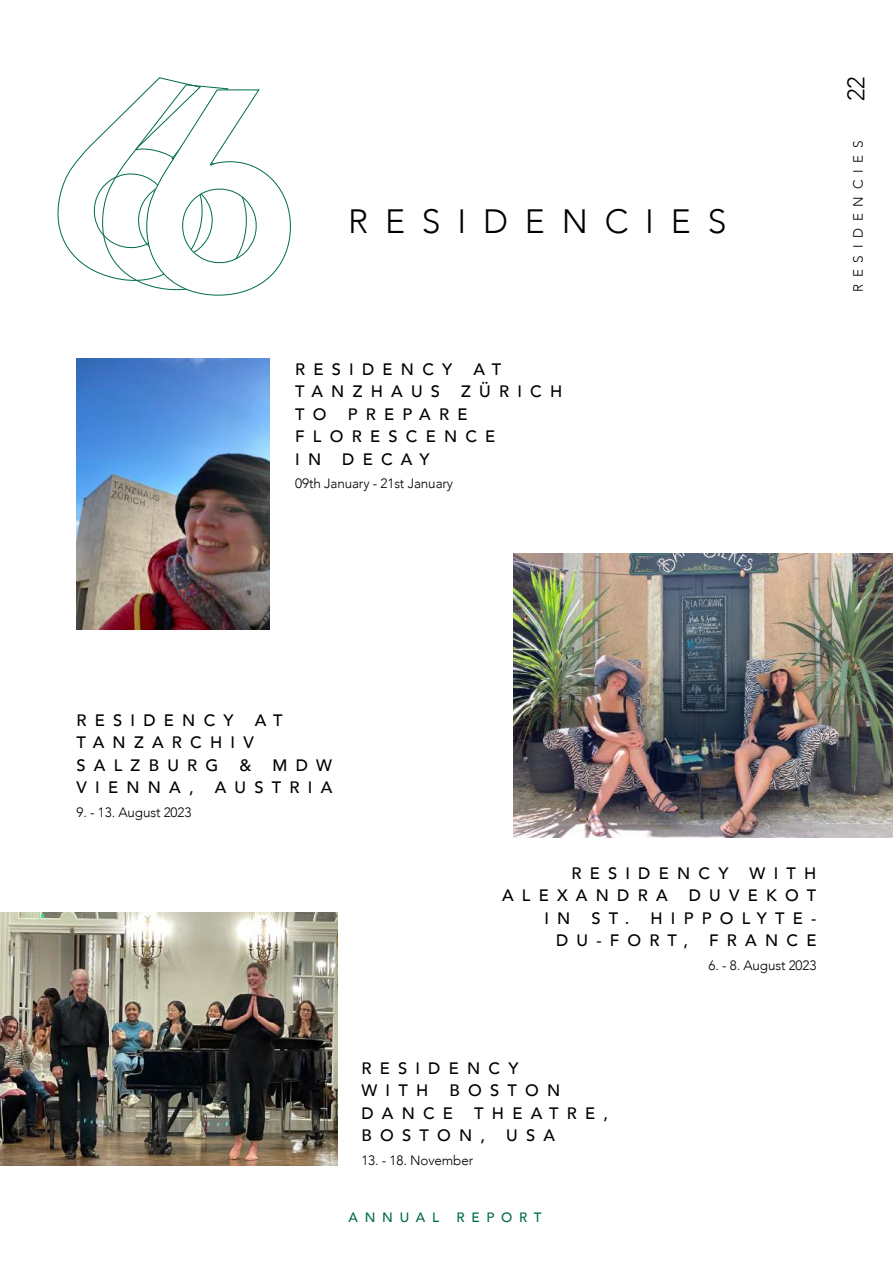
<style>
.page{position:relative;width:893px;height:1263px;background:#fff}
.page>*{position:absolute;margin:0;border:0;box-sizing:border-box;transform-origin:0 0}
.t1{font:300 33.75px "Avenir";letter-spacing:.5em;color:#000}
.t2{font:300 24px "Avenir";color:#000}
.t3{font:500 16.5px/22.5px "Avenir";letter-spacing:.5em;color:#000}
.t4{font:300 13.5px "Avenir";letter-spacing:-.01em;color:#000}
.t5{font:500 13.5px "Avenir";letter-spacing:.5em;color:#006b4f}
.t6{font:300 13.5px "Avenir";letter-spacing:.5em;color:#000}
</style>
<div class="page">
<svg style="left:57px;top:77px;width:234px;height:219px"></svg>
<img style="left:77px;top:358px;width:193px;height:272px">
<img style="left:514px;top:554px;width:379px;height:284px">
<img style="left:0;top:912px;width:337px;height:253px">
<h1 class="t1" style="left:348px;top:202px;width:380px">RESIDENCIES</h1>
<p class="t3" style="left:295px;top:357px;width:159px">RESIDENCY</p>
<p class="t3" style="left:473px;top:357px;width:29px">A T</p>
<p class="t3" style="left:295px;top:379px;width:146px">TANZHAUS</p>
<p class="t3" style="left:461px;top:379px;width:103px">ZÜRICH</p>
<p class="t3" style="left:295px;top:402px;width:33px">T O</p>
<p class="t3" style="left:295px;top:402px;width:202px;text-indent:53px">PREPARE<br>FLORESCENCE<br>I N</p>
<p class="t3" style="left:342px;top:447px;width:89px">DECAY</p>
<p class="t4" style="left:295px;top:476px;width:159px">09th January - 21st January</p>
<h2 class="t2" style="left:842px;top:101px;width:26px;rotate:-90deg">22</h2>
<p class="t6" style="left:850px;top:292px;width:153px;rotate:-90deg">RESIDENCIES</p>
<p class="t3" style="left:77px;top:708px;width:159px">RESIDENCY</p>
<p class="t3" style="left:255px;top:708px;width:29px">A T</p>
<p class="t3" style="left:77px;top:730px;width:179px">TANZARCHIV<br>SALZBURG</p>
<p class="t3" style="left:239px;top:753px;width:13px">&amp;</p>
<p class="t3" style="left:272px;top:753px;width:61px">MDW</p>
<p class="t3" style="left:77px;top:775px;width:119px">VIENNA,</p>
<p class="t3" style="left:215px;top:775px;width:119px">AUSTRIA</p>
<p class="t4" style="left:77px;top:804px;width:116px">9. - 13. August 2023</p>
<p class="t3" style="left:571px;top:861px;width:159px">RESIDENCY</p>
<p class="t3" style="left:749px;top:861px;width:68px">WITH</p>
<p class="t3" style="left:502px;top:883px;width:167px">ALEXANDRA</p>
<p class="t3" style="left:689px;top:883px;width:129px">DUVEKOT</p>
<p class="t3" style="left:544px;top:906px;width:27px">I N</p>
<p class="t3" style="left:556px;top:906px;width:262px;text-indent:35px">ST. HIPPOLYTE-<br>DU-FORT,</p>
<p class="t3" style="left:709px;top:928px;width:109px">FRANCE</p>
<p class="t4" style="left:708px;top:957px;width:110px">6. - 8. August 2023</p>
<p class="t3" style="left:361px;top:1056px;width:159px">RESIDENCY<br>WITH</p>
<p class="t3" style="left:361px;top:1078px;width:200px;text-indent:88px">BOSTON<br>DANCE</p>
<p class="t3" style="left:361px;top:1101px;width:248px;text-indent:113px">THEATRE,<br>BOSTON,</p>
<p class="t3" style="left:506px;top:1123px;width:50px">USA</p>
<p class="t4" style="left:361px;top:1152px;width:113px">13. - 18. November</p>
<p class="t5" style="left:348px;top:1205px;width:92px">ANNUAL</p>
<p class="t5" style="left:456px;top:1205px;width:87px">REPORT</p>
</div>
